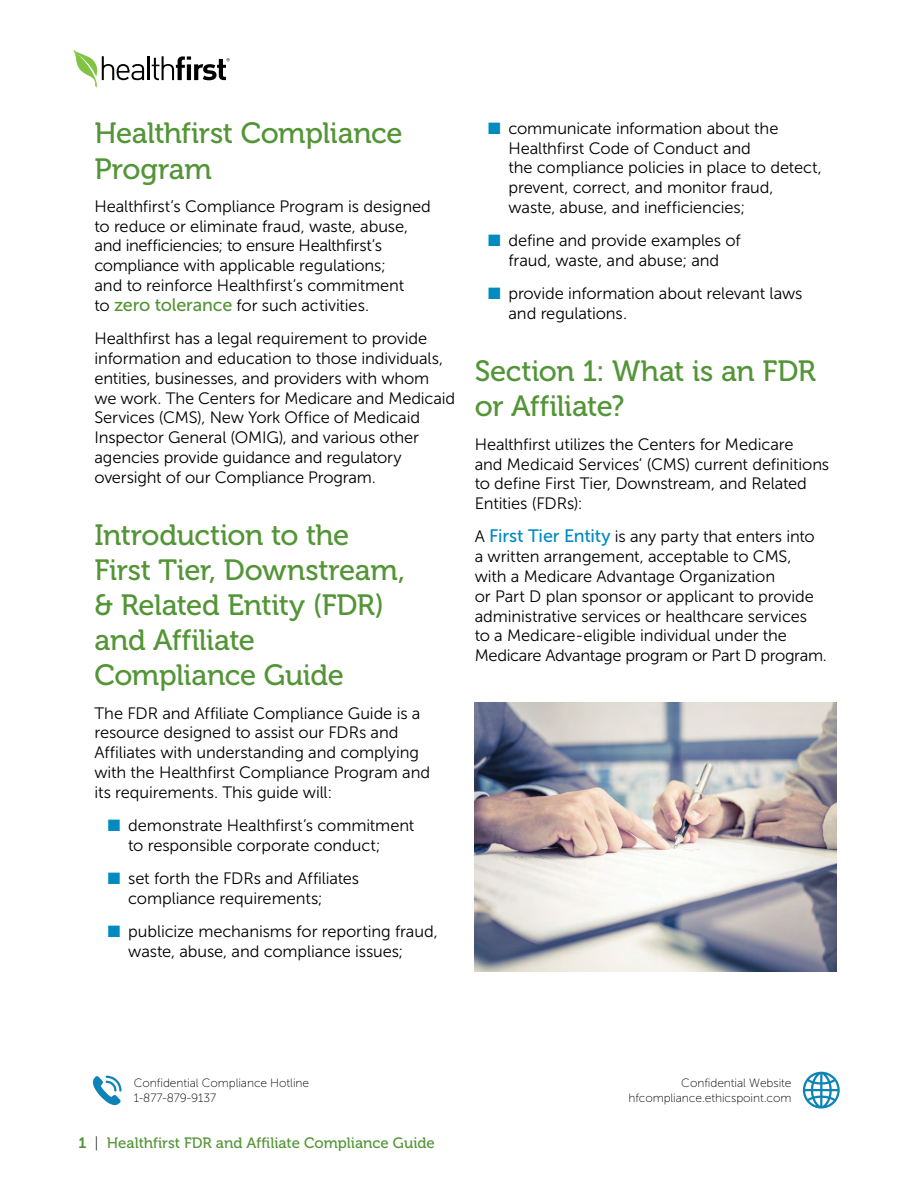
<style>
.page{position:relative;width:918px;height:1188px;background:#fff}
.page>*{position:absolute;margin:0;border:0;box-sizing:border-box;transform-origin:0 0}
.t1{font:29.25px/35.1px "Museo 500";letter-spacing:-.015em;color:#539536}
.t2{font:16.5px/19.8px "Museo Sans 300";letter-spacing:-.01em;color:#000}
.t3{font:15px "Museo 500";color:#539536}
.t4{font:12px/14.9px "Museo Sans 100";letter-spacing:-.005em;color:#000}
.s1{font-family:"Museo Sans 500";font-size:18px;color:#539536}
.s2{color:#008bc0}
.s3{font-family:"Museo Sans 500";font-size:18px;color:#008bc0}
.s4{font-family:"Museo 700"}
.s5{font-family:"Museo 100";color:#000}
</style>
<div class="page">
<svg style="left:93px;top:1076px;width:29px;height:29px"></svg>
<svg style="left:803px;top:1072px;width:37px;height:37px"></svg>
<svg style="left:73px;top:50px;width:71px;height:38px"></svg>
<hr style="left:148px;top:56px;width:2px;height:24px;background:#000">
<svg style="left:152px;top:56px;width:78px;height:24px"></svg>
<img style="left:475px;top:702px;width:362px;height:270px">
<h1 class="t1" style="left:94px;top:116px;width:310px">Healthfirst Compliance<br>Program</h1>
<p class="t2" style="left:94px;top:196px;width:338px">Healthfirst’s Compliance Program is designed to reduce or eliminate fraud, waste, abuse, and inefficiencies; to ensure Healthfirst’s compliance with applicable regulations;<br>and to reinforce Healthfirst’s commitment<br>to <span class="s1">zero tolerance</span> for such activities.</p>
<p class="t2" style="left:95px;top:329px;width:362px">Healthfirst has a legal requirement to provide information and education to those individuals, entities, businesses, and providers with whom we work. The Centers for Medicare and Medicaid Services (CMS), New York Office of Medicaid Inspector General (OMIG), and various other agencies provide guidance and regulatory oversight of our Compliance Program.</p>
<h1 class="t1" style="left:94px;top:518px;width:312px">Introduction to the<br>First Tier, Downstream, &amp; Related Entity (FDR) and Affiliate<br>Compliance Guide</h1>
<p class="t2" style="left:94px;top:703px;width:337px">The FDR and Affiliate Compliance Guide is a resource designed to assist our FDRs and Affiliates with understanding and complying with the Healthfirst Compliance Program and its requirements. This guide will:</p>
<p class="t2" style="left:128px;top:816px;width:288px;text-indent:-20px"><span class="s2">■</span> demonstrate Healthfirst’s commitment to responsible corporate conduct;</p>
<p class="t2" style="left:128px;top:869px;width:232px;text-indent:-20px"><span class="s2">■</span> set forth the FDRs and Affiliates compliance requirements;</p>
<p class="t2" style="left:128px;top:922px;width:311px;text-indent:-20px"><span class="s2">■</span> publicize mechanisms for reporting fraud, waste, abuse, and compliance issues;</p>
<p class="t2" style="left:508px;top:118px;width:315px;text-indent:-20px"><span class="s2">■</span> communicate information about the Healthfirst Code of Conduct and<br>the compliance policies in place to detect, prevent, correct, and monitor fraud, waste, abuse, and inefficiencies;</p>
<p class="t2" style="left:488px;top:231px;width:254px;text-align:center"><span class="s2">■</span> define and provide examples of fraud, waste, and abuse; and</p>
<p class="t2" style="left:508px;top:284px;width:295px;text-indent:-20px"><span class="s2">■</span> provide information about relevant laws and regulations.</p>
<h1 class="t1" style="left:475px;top:354px;width:343px">Section 1: What is an FDR or Affiliate?</h1>
<p class="t2" style="left:475px;top:434px;width:356px">Healthfirst utilizes the Centers for Medicare<br>and Medicaid Services’ (CMS) current definitions to define First Tier, Downstream, and Related Entities (FDRs):</p>
<p class="t2" style="left:475px;top:527px;width:354px">A <span class="s3">First Tier Entity</span> is any party that enters into a written arrangement, acceptable to CMS, with a Medicare Advantage Organization<br>or Part D plan sponsor or applicant to provide administrative services or healthcare services<br>to a Medicare-eligible individual under the Medicare Advantage program or Part D program.</p>
<p class="t4" style="left:134px;top:1076px;width:177px">Confidential Compliance Hotline<br>1-877-879-9137</p>
<p class="t4" style="left:628px;top:1076px;width:165px;text-align:right">Confidential Website hfcompliance.ethicspoint.com</p>
<p class="t3" style="left:79px;top:1134px;width:358px"><span class="s4">1</span> <span class="s5">|</span> Healthfirst FDR and Affiliate Compliance Guide</p>
</div>
